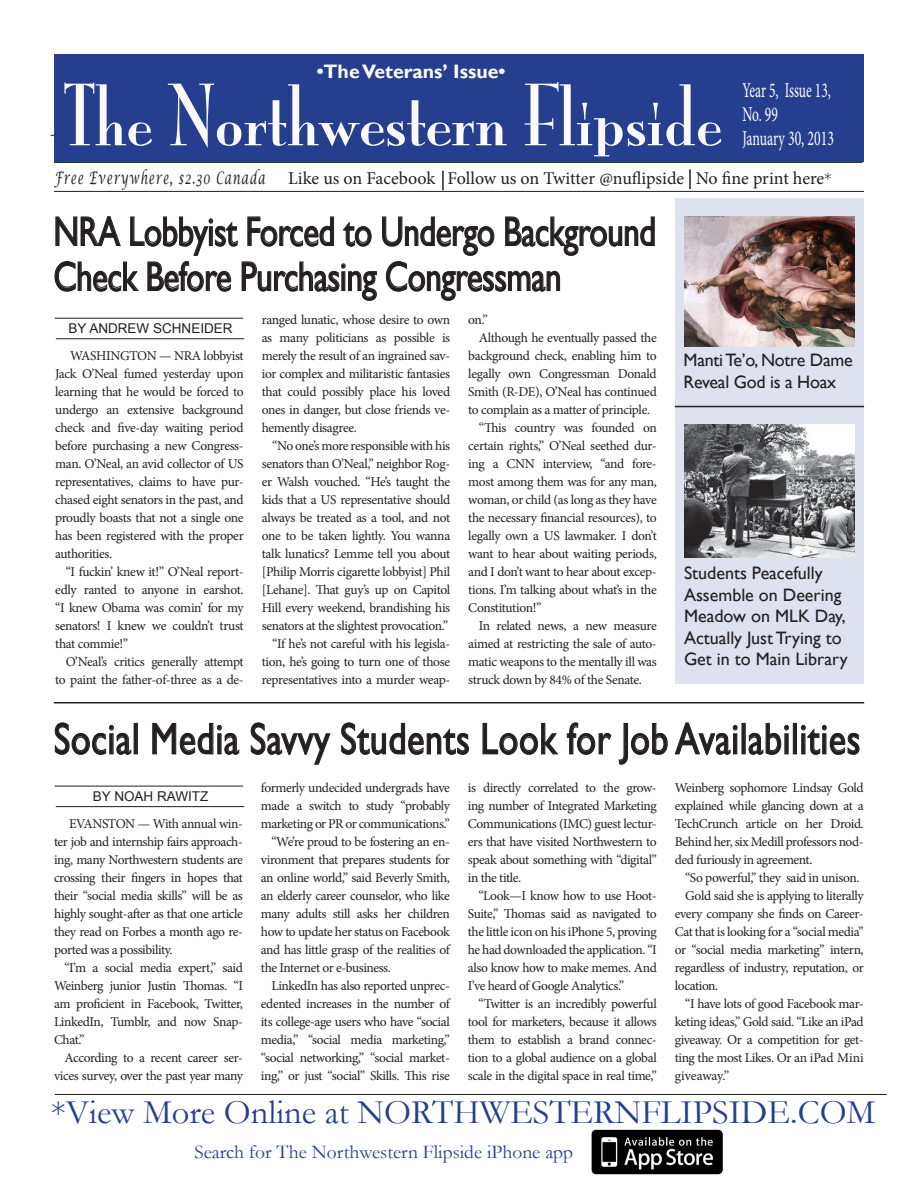
<style>
.page{position:relative;width:918px;height:1188px;background:#fff}
.page>*{position:absolute;margin:0;border:0;box-sizing:border-box;transform-origin:0 0}
.t1{font:78px "Mona Lisa Solid";color:#fafafa}
.Flipside_article{font:44.7px "Gill Sans";letter-spacing:.015em;color:#231f20;scale:.81 1}
.Flipside_article-2{font:41.85px/45px "Gill Sans";letter-spacing:-.015em;color:#231f20;scale:.79 1}
.t2{font:34.5px "Garamond";color:#253f8e}
.Flipside_Headline{font:21.15px "Minion Pro";letter-spacing:-.005em;color:#fff;scale:.64 1}
.Flipside_Headline-2{font:21.15px "Minion Pro";letter-spacing:-.005em;color:#fff;scale:.65 1}
.Flipside_article-3{font:19.5px "Garamond";color:#253f8e}
.Flipside_article-4{font:700 19.5px "Gill Sans";color:#fff}
.Flipside_article-5{font:18px/21.6px "Gill Sans";color:#231f20}
.t3{font:18px "Minion Pro";letter-spacing:-.005em;color:#231f20}
.Flipside_Headline-3{font:italic 17.25px "Lucida Calligraphy";letter-spacing:.09em;color:#231f20;scale:.63 1}
.Flipside_article-6{font:13.5px/18px "Minion Pro";letter-spacing:-.03em;color:#231f20;text-align:justify}
.t4{font:13.5px "Arial";color:#231f20}
.s1{font-family:"Garamond"}
</style>
<div class="page">
<hr style="left:54px;top:191px;width:810px;height:1px;background:#231f20">
<hr style="left:54px;top:162px;width:808px;height:1px;background:#231f20">
<hr style="left:55px;top:318px;width:188px;height:1px;background:#231f20">
<hr style="left:56px;top:338px;width:188px;height:1px;background:#231f20">
<div style="left:675px;top:198px;width:189px;height:486px;background:#dee2ee"></div>
<hr style="left:55px;top:1094px;width:832px;height:1px;background:#231f20">
<svg style="left:56px;top:216px;width:65px;height:30px"></svg>
<svg style="left:130px;top:217px;width:108px;height:38px"></svg>
<svg style="left:248px;top:217px;width:86px;height:29px"></svg>
<svg style="left:343px;top:222px;width:28px;height:24px"></svg>
<svg style="left:382px;top:217px;width:112px;height:38px"></svg>
<svg style="left:505px;top:217px;width:149px;height:38px"></svg>
<svg style="left:55px;top:261px;width:84px;height:30px"></svg>
<svg style="left:148px;top:261px;width:83px;height:30px"></svg>
<svg style="left:242px;top:262px;width:135px;height:38px"></svg>
<svg style="left:386px;top:261px;width:174px;height:39px"></svg>
<svg style="left:55px;top:723px;width:76px;height:32px"></svg>
<div style="left:134px;top:723px;width:4px;height:31px;border:1px solid #231f20"></div>
<svg style="left:153px;top:723px;width:86px;height:32px"></svg>
<svg style="left:251px;top:723px;width:79px;height:41px"></svg>
<svg style="left:341px;top:723px;width:128px;height:32px"></svg>
<svg style="left:483px;top:723px;width:75px;height:32px"></svg>
<svg style="left:567px;top:723px;width:44px;height:32px"></svg>
<svg style="left:619px;top:723px;width:49px;height:41px"></svg>
<svg style="left:675px;top:723px;width:62px;height:32px"></svg>
<svg style="left:749px;top:723px;width:40px;height:32px"></svg>
<div style="left:793px;top:723px;width:4px;height:31px;border:1px solid #231f20"></div>
<svg style="left:801px;top:725px;width:58px;height:30px"></svg>
<hr style="left:55px;top:786px;width:188px;height:1px;background:#231f20">
<hr style="left:56px;top:806px;width:188px;height:1px;background:#231f20">
<hr style="left:51px;top:135px;width:810px;height:1px;background:#231f20">
<div style="left:54px;top:54px;width:810px;height:108px;background:#253f8e"></div>
<img style="left:684px;top:217px;width:171px;height:129px">
<img style="left:684px;top:425px;width:171px;height:133px">
<hr style="left:54px;top:702px;width:810px;height:2px;background:#231f20">
<hr style="left:689px;top:169px;width:2px;height:20px;background:#231f20">
<hr style="left:675px;top:406px;width:189px;height:1px;background:#231f20">
<svg style="left:442px;top:171px;width:2px;height:19px"></svg>
<img style="left:591px;top:1130px;width:132px;height:45px">
<p class="Flipside_article-4" style="left:317px;top:60px;width:190px">•The Veterans’ Issue•</p>
<p class="t1" style="left:64px;top:71px;width:659px">The Northwestern Flipside</p>
<p class="Flipside_Headline" style="left:742px;top:76px;width:140px">Year 5, Issue 13,</p>
<p class="Flipside_Headline" style="left:742px;top:100px;width:57px">No. 99</p>
<p class="Flipside_Headline-2" style="left:742px;top:124px;width:142px">January 30, 2013</p>
<p class="Flipside_Headline-3" style="left:54px;top:167px;width:337px">Free Everywhere, $2.30 Canada</p>
<p class="t3" style="left:288px;top:166px;width:545px">Like us on Facebook Follow us on Twitter @nuflipside No fine print here<span class="s1">*</span></p>
<p class="Flipside_article-2" style="left:53px;top:210px;width:765px">NRA Lobbyist Forced to Undergo Background<br>Check Before Purchasing Congressman</p>
<p class="t4" style="left:69px;top:320px;width:166px">BY ANDREW SCHNEIDER</p>
<p class="Flipside_article-6" style="left:55px;top:347px;width:190px;text-indent:15px">WASHINGTON — NRA lobbyist Jack O’Neal fumed yesterday upon learning that he would be forced to undergo an extensive background check and five-day waiting period before purchasing a new Congress&shy;man. O’Neal, an avid collector of US representatives, claims to have pur&shy;chased eight senators in the past, and proudly boasts that not a single one has been registered with the proper authorities.</p>
<p class="Flipside_article-6" style="left:55px;top:563px;width:190px;text-indent:10px">“I fuckin’ knew it!” O’Neal report&shy;edly ranted to anyone in earshot. “I knew Obama was comin’ for my senators! I knew we couldn’t trust that commie!”</p>
<p class="Flipside_article-6" style="left:55px;top:653px;width:190px;text-align:right">O’Neal’s critics generally attempt to paint the father-of-three as a de-</p>
<p class="Flipside_article-6" style="left:262px;top:311px;width:190px">ranged lunatic, whose desire to own as many politicians as possible is merely the result of an ingrained sav&shy;ior complex and militaristic fantasies that could possibly place his loved ones in danger, but close friends ve&shy;hemently disagree.</p>
<p class="Flipside_article-6" style="left:262px;top:437px;width:190px;text-indent:10px">“No one’s more responsible with his senators than O’Neal,” neighbor Rog&shy;er Walsh vouched. “He’s taught the kids that a US representative should always be treated as a tool, and not one to be taken lightly. You wanna talk lunatics? Lemme tell you about [Philip Morris cigarette lobbyist] Phil [Lehane]. That guy’s up on Capitol Hill every weekend, brandishing his senators at the slightest provocation.”</p>
<p class="Flipside_article-6" style="left:262px;top:635px;width:190px;text-indent:10px">“If he’s not careful with his legisla&shy;tion, he’s going to turn one of those representatives into a murder weap-</p>
<p class="Flipside_article-6" style="left:468px;top:311px;width:21px">on.”</p>
<p class="Flipside_article-6" style="left:468px;top:329px;width:190px;text-indent:10px">Although he eventually passed the background check, enabling him to legally own Congressman Donald Smith (R-DE), O’Neal has continued to complain as a matter of principle.</p>
<p class="Flipside_article-6" style="left:468px;top:419px;width:190px;text-indent:10px">“This country was founded on certain rights,” O’Neal seethed dur&shy;ing a CNN interview, “and fore&shy;most among them was for any man, woman, or child (as long as they have the necessary financial resources), to legally own a US lawmaker. I don’t want to hear about waiting periods, and I don’t want to hear about excep&shy;tions. I’m talking about what’s in the Constitution!”</p>
<p class="Flipside_article-6" style="left:468px;top:617px;width:190px;text-indent:10px">In related news, a new measure aimed at restricting the sale of auto&shy;matic weapons to the mentally ill was struck down by 84% of the Senate.</p>
<p class="Flipside_article-5" style="left:684px;top:350px;width:171px">Manti Te’o, Notre Dame<br>Reveal God is a Hoax</p>
<p class="Flipside_article-5" style="left:684px;top:563px;width:165px">Students Peacefully<br>Assemble on Deering<br>Meadow on MLK Day,<br>Actually Just Trying to<br>Get in to Main Library</p>
<p class="Flipside_article" style="left:54px;top:713px;width:997px">Social Media Savvy Students Look for Job Availabilities</p>
<p class="t4" style="left:93px;top:787px;width:117px">BY NOAH RAWITZ</p>
<p class="Flipside_article-6" style="left:54px;top:815px;width:190px;text-indent:15px">EVANSTON — With annual win&shy;ter job and internship fairs approach&shy;ing, many Northwestern students are crossing their fingers in hopes that their “social media skills” will be as highly sought-after as that one article they read on Forbes a month ago re&shy;ported was a possibility.</p>
<p class="Flipside_article-6" style="left:54px;top:959px;width:190px;text-indent:10px">“I’m a social media expert,” said Weinberg junior Justin Thomas. “I am proficient in Facebook, Twitter, LinkedIn, Tumblr, and now Snap-Chat.”</p>
<p class="Flipside_article-6" style="left:54px;top:1049px;width:190px;text-align:right">According to a recent career ser&shy;vices survey, over the past year many</p>
<p class="Flipside_article-6" style="left:261px;top:779px;width:190px">formerly undecided undergrads have made a switch to study “probably marketing or PR or communications.”</p>
<p class="Flipside_article-6" style="left:261px;top:833px;width:190px;text-indent:10px">“We’re proud to be fostering an en&shy;vironment that prepares students for an online world,” said Beverly Smith, an elderly career counselor, who like many adults still asks her children how to update her status on Facebook and has little grasp of the realities of the Internet or e-business.</p>
<p class="Flipside_article-6" style="left:261px;top:977px;width:190px;text-indent:10px">LinkedIn has also reported unprec&shy;edented increases in the number of its college-age users who have “social media,” “social media marketing,” “social networking,” “social market&shy;ing,” or just “social” Skills. This rise</p>
<p class="Flipside_article-6" style="left:468px;top:779px;width:190px">is directly correlated to the grow&shy;ing number of Integrated Marketing Communications (IMC) guest lectur&shy;ers that have visited Northwestern to speak about something with “digital” in the title.</p>
<p class="Flipside_article-6" style="left:468px;top:887px;width:190px;text-indent:10px">“Look—I know how to use Hoot-Suite,” Thomas said as navigated to the little icon on his iPhone 5, proving he had downloaded the application. “I also know how to make memes. And I’ve heard of Google Analytics.”</p>
<p class="Flipside_article-6" style="left:468px;top:995px;width:190px;text-indent:10px">“Twitter is an incredibly powerful tool for marketers, because it allows them to establish a brand connec&shy;tion to a global audience on a global scale in the digital space in real time,”</p>
<p class="Flipside_article-6" style="left:675px;top:779px;width:190px">Weinberg sophomore Lindsay Gold explained while glancing down at a TechCrunch article on her Droid.<br>Behind her, six Medill professors nod&shy;ded furiously in agreement.</p>
<p class="Flipside_article-6" style="left:685px;top:869px;width:176px">“So powerful,” they said in unison.</p>
<p class="Flipside_article-6" style="left:675px;top:887px;width:190px;text-indent:10px">Gold said she is applying to literally every company she finds on Career-Cat that is looking for a “social media” or “social media marketing” intern, regardless of industry, reputation, or location.</p>
<p class="Flipside_article-6" style="left:675px;top:995px;width:190px;text-indent:10px">“I have lots of good Facebook mar&shy;keting ideas,” Gold said. “Like an iPad giveaway. Or a competition for get&shy;ting the most Likes. Or an iPad Mini giveaway.”</p>
<p class="t2" style="left:51px;top:1089px;width:826px">*View More Online at NORTHWESTERNFLIPSIDE.COM</p>
<p class="Flipside_article-3" style="left:194px;top:1139px;width:380px">Search for The Northwestern Flipside iPhone app</p>
</div>
